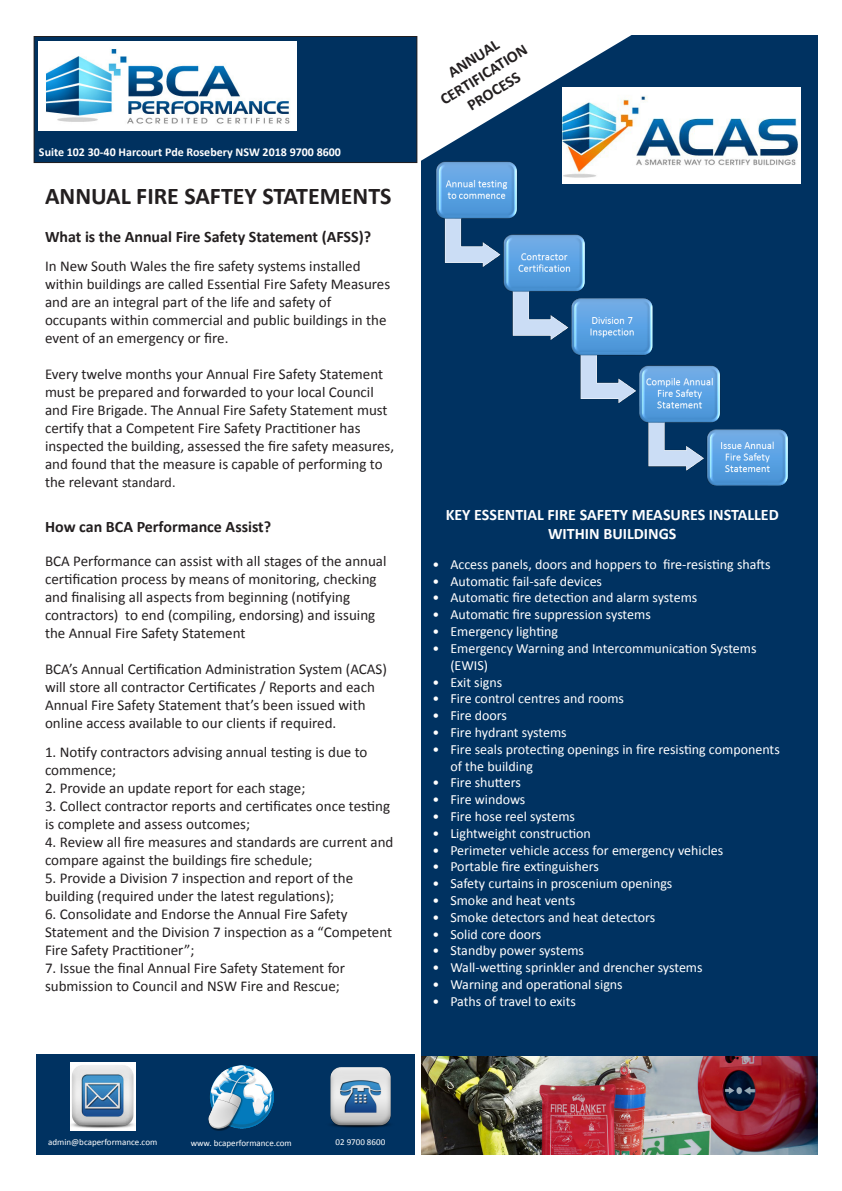
<style>
.page{position:relative;width:842px;height:1191px;background:#fff}
.page>*{position:absolute;margin:0;border:0;box-sizing:border-box;transform-origin:0 0}
.t1{font:700 24px "Calibri";color:#231f20}
.t2{font:700 16px/19.2px "Calibri";color:#231f20;text-align:center}
.t3{font:700 16px/19.2px "Calibri";color:#fff;text-align:center}
.t4{font:15px/18px "Calibri";color:#231f20}
.t5{font:14px/16.8px "Calibri";color:#fff}
.t6{font:700 12px "Calibri";color:#fff}
.t7{font:9px "Calibri";color:#fff}
.s1{font-size:14px}
</style>
<div class="page">
<div style="left:34px;top:36px;width:383px;height:126px;background:#00315f"></div>
<div style="left:34px;top:36px;width:383px;height:127px;border:1px solid #231f20"></div>
<img style="left:39px;top:42px;width:257px;height:89px">
<div style="left:36px;top:1054px;width:379px;height:101px;background:#003261"></div>
<img style="left:70px;top:1063px;width:66px;height:67px">
<img style="left:209px;top:1065px;width:65px;height:65px">
<img style="left:330px;top:1067px;width:61px;height:61px">
<div style="left:421px;top:36px;width:397px;height:1119px;background:#003261"></div>
<img style="left:436px;top:161px;width:353px;height:325px">
<svg style="left:421px;top:35px;width:211px;height:126px"></svg>
<img style="left:563px;top:87px;width:238px;height:96px">
<img style="left:421px;top:1056px;width:397px;height:99px">
<p class="t6" style="left:39px;top:144px;width:304px">Suite 102 30-40 Harcourt Pde Rosebery NSW 2018 9700 8600</p>
<p class="t1" style="left:45px;top:179px;width:348px">ANNUAL FIRE SAFTEY STATEMENTS</p>
<p class="t2" style="left:45px;top:226px;width:328px">What is the Annual Fire Safety Statement (AFSS)?</p>
<p class="t4" style="left:45px;top:256px;width:347px">In New South Wales the fire safety systems installed within buildings are called Essential Fire Safety Measures and are an integral part of the life and safety of occupants within commercial and public buildings in the event of an emergency or fire.</p>
<p class="t4" style="left:45px;top:364px;width:351px">Every twelve months your Annual Fire Safety Statement must be prepared and forwarded to your local Council and Fire Brigade. The Annual Fire Safety Statement must certify that a Competent Fire Safety Practitioner has inspected the building, assessed the fire safety measures, and found that the measure is capable of performing to the relevant <span class="s1">standard.</span></p>
<p class="t2" style="left:45px;top:516px;width:228px">How can BCA Performance Assist?</p>
<p class="t4" style="left:45px;top:552px;width:343px">BCA Performance can assist with all stages of the annual certification process by means of monitoring, checking and finalising all aspects from beginning (notifying contractors) to end (compiling, endorsing) and issuing the Annual Fire Safety Statement</p>
<p class="t4" style="left:45px;top:660px;width:344px">BCA’s Annual Certification Administration System (ACAS) will store all contractor Certificates / Reports and each Annual Fire Safety Statement that’s been issued with online access available to our clients if required.</p>
<p class="t4" style="left:45px;top:742px;width:324px">1. Notify contractors advising annual testing is due to commence;</p>
<p class="t4" style="left:45px;top:778px;width:262px">2. Provide an update report for each stage;</p>
<p class="t4" style="left:45px;top:796px;width:347px">3. Collect contractor reports and certificates once testing is complete and assess outcomes;</p>
<p class="t4" style="left:45px;top:832px;width:350px">4. Review all fire measures and standards are current and compare against the buildings fire schedule;</p>
<p class="t4" style="left:45px;top:868px;width:310px">5. Provide a Division 7 inspection and report of the building (required under the latest regulations);</p>
<p class="t4" style="left:45px;top:904px;width:349px">6. Consolidate and Endorse the Annual Fire Safety<br>Statement and the Division 7 inspection as a “Competent<br>Fire Safety Practitioner”;</p>
<p class="t4" style="left:45px;top:958px;width:302px">7. Issue the final Annual Fire Safety Statement for submission to Council and NSW Fire and Rescue;</p>
<p class="t2" style="left:426px;top:76px;width:101px;rotate:-32deg">ANNUAL<br>CERTIFICATION<br>PROCESS</p>
<p class="t3" style="left:446px;top:504px;width:335px">KEY ESSENTIAL FIRE SAFETY MEASURES INSTALLED<br>WITHIN BUILDINGS</p>
<p class="t5" style="left:432px;top:555px;width:340px">• Access panels, doors and hoppers to fire-resisting shafts</p>
<p class="t5" style="left:432px;top:572px;width:171px">• Automatic fail-safe devices</p>
<p class="t5" style="left:432px;top:589px;width:267px">• Automatic fire detection and alarm systems</p>
<p class="t5" style="left:432px;top:606px;width:220px">• Automatic fire suppression systems</p>
<p class="t5" style="left:432px;top:622px;width:127px">• Emergency lighting</p>
<p class="t5" style="left:450px;top:639px;width:308px;text-indent:-18px">• Emergency Warning and Intercommunication Systems (EWIS)</p>
<p class="t5" style="left:432px;top:673px;width:72px">• Exit signs</p>
<p class="t5" style="left:432px;top:690px;width:193px">• Fire control centres and rooms</p>
<p class="t5" style="left:432px;top:706px;width:76px">• Fire doors</p>
<p class="t5" style="left:432px;top:723px;width:136px">• Fire hydrant systems</p>
<p class="t5" style="left:450px;top:740px;width:331px;text-indent:-18px">• Fire seals protecting openings in fire resisting components of the building</p>
<p class="t5" style="left:432px;top:774px;width:90px">• Fire shutters</p>
<p class="t5" style="left:432px;top:790px;width:95px">• Fire windows</p>
<p class="t5" style="left:432px;top:807px;width:144px">• Fire hose reel systems</p>
<p class="t5" style="left:432px;top:824px;width:160px">• Lightweight construction</p>
<p class="t5" style="left:432px;top:841px;width:292px">• Perimeter vehicle access for emergency vehicles</p>
<p class="t5" style="left:432px;top:858px;width:168px">• Portable fire extinguishers</p>
<p class="t5" style="left:432px;top:874px;width:242px">• Safety curtains in proscenium openings</p>
<p class="t5" style="left:432px;top:891px;width:144px">• Smoke and heat vents</p>
<p class="t5" style="left:432px;top:908px;width:224px">• Smoke detectors and heat detectors</p>
<p class="t5" style="left:432px;top:925px;width:111px">• Solid core doors</p>
<p class="t5" style="left:432px;top:942px;width:153px">• Standby power systems</p>
<p class="t5" style="left:432px;top:958px;width:272px">• Wall-wetting sprinkler and drencher systems</p>
<p class="t5" style="left:432px;top:975px;width:192px">• Warning and operational signs</p>
<p class="t5" style="left:432px;top:992px;width:145px">• Paths of travel to exits</p>
<p class="t7" style="left:48px;top:1135px;width:111px">admin@bcaperformance.com</p>
<p class="t7" style="left:191px;top:1136px;width:103px">www. bcaperformance.com</p>
<p class="t7" style="left:336px;top:1135px;width:51px">02 9700 8600</p>
</div>
